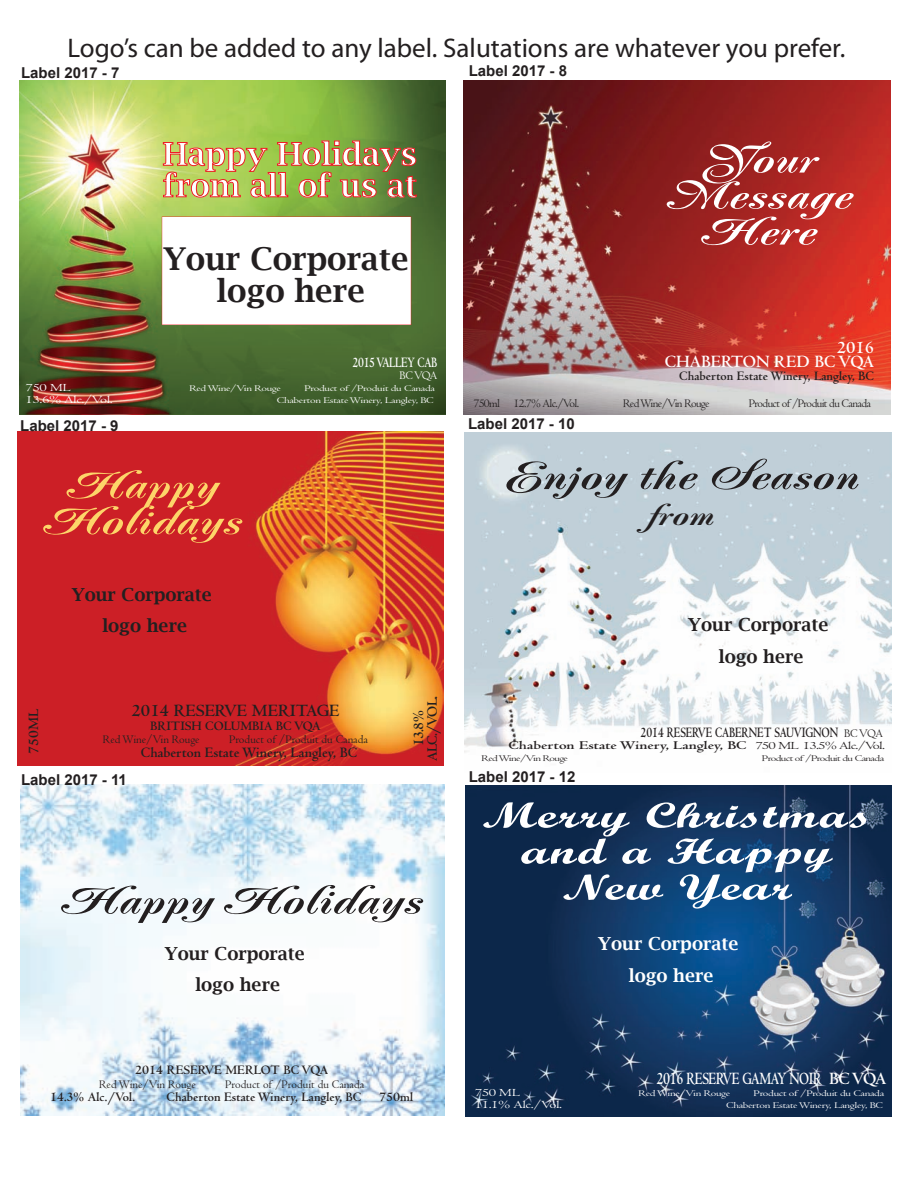
<style>
.page{position:relative;width:918px;height:1188px;background:#fff}
.page>*{position:absolute;margin:0;border:0;box-sizing:border-box;transform-origin:0 0}
.t1{font:700 36px/36px "Script";letter-spacing:.025em;color:#fff;text-align:center;scale:1.5 1}
.t2{font:500 36px "Poppl Exquisit";letter-spacing:.025em;color:#231f20;scale:1.5 1}
.t3{font:500 36px/36px "Poppl Exquisit";letter-spacing:.025em;color:#fff;text-align:center;scale:1.5 1}
.t4{font:500 36px/36px "Poppl Exquisit";letter-spacing:.025em;color:#fdd569;text-align:center;scale:1.5 1}
.t5{font:600 31.5px/31.5px "Lucida Bright";color:#fff}
.t6{font:600 31.5px/31.5px "Lucida Bright";color:#231f20;text-align:center}
.t7{font:27px "Myriad Pro";color:#231f20}
.t8{font:500 27px "Poppl Exquisit";color:#231f20;scale:1.5 1}
.t9{font:600 18px/31.5px "Lucida Bright";color:#231f20;text-align:center}
.t10{font:700 18px "Centaur MT Std";letter-spacing:-.025em;color:#fff;scale:.75 1}
.t11{font:700 18px/13.5px "Centaur MT Std";color:#fff;text-align:right}
.t12{font:600 18px/31.5px "Lucida Bright";color:#fff;text-align:center}
.t13{font:700 18px "Centaur MT Std";color:#231f20}
.t14{font:700 15px "Arial";color:#231f20}
.t15{font:700 15px/13.5px "Centaur MT Std";letter-spacing:-.005em;color:#231f20;text-align:center}
.t16{font:700 15px "Centaur MT Std";letter-spacing:-.005em;color:#231f20;scale:.75 1}
.t17{font:700 15px "Centaur MT Std";letter-spacing:-.025em;color:#fff;scale:.75 1}
.t18{font:700 13.5px "Centaur MT Std";color:#231f20}
.t19{font:700 12.3px "Centaur MT Std";color:#231f20;scale:1.33 1}
.t20{font:12px "Centaur MT Std";letter-spacing:-.015em;color:#231f20}
.t21{font:12px "Centaur MT Std";letter-spacing:-.05em;color:#231f20}
.t22{font:12px "Centaur MT Std";color:#fff}
.t23{font:11.25px "Centaur MT Std";letter-spacing:-.025em;color:#fff;scale:1.33 1}
.t24{font:9px "Centaur MT Std";letter-spacing:-.025em;color:#fff;scale:1.33 1}
.t25{font:9px "Centaur MT Std";letter-spacing:-.05em;color:#231f20;scale:1.33 1}
.s1{font-weight:400;font-size:12px}
.s2{font-weight:400;font-size:11.25px}
</style>
<div class="page">
<img style="left:20px;top:80px;width:426px;height:334px">
<img style="left:20px;top:785px;width:425px;height:330px">
<img style="left:465px;top:785px;width:426px;height:332px">
<img style="left:18px;top:431px;width:426px;height:335px">
<img style="left:465px;top:433px;width:427px;height:319px">
<img style="left:464px;top:80px;width:427px;height:334px">
<svg style="left:163px;top:141px;width:254px;height:57px"></svg>
<svg style="left:162px;top:217px;width:249px;height:108px"></svg>
<h3 class="t7" style="left:67px;top:31px;width:779px">Logo’s can be added to any label. Salutations are whatever you prefer.</h3>
<h3 class="t14" style="left:21px;top:63px;width:100px">Label 2017 - 7</h3>
<h3 class="t14" style="left:469px;top:61px;width:100px">Label 2017 - 8</h3>
<h2 class="t5" style="left:163px;top:138px;width:256px">Happy Holidays from all of us at</h2>
<h2 class="t6" style="left:163px;top:243px;width:247px">Your Corporate logo here</h2>
<h1 class="t3" style="left:664px;top:143px;width:125px">Your<br>Message<br>Here</h1>
<h3 class="t17" style="left:353px;top:354px;width:114px">2015 VALLEY CAB</h3>
<h3 class="t22" style="left:400px;top:369px;width:39px">BC VQA</h3>
<p class="t23" style="left:26px;top:381px;width:36px">750 ML</p>
<p class="t24" style="left:189px;top:383px;width:70px">Red Wine/Vin Rouge</p>
<p class="t24" style="left:304px;top:383px;width:100px">Product of /Produit du Canada</p>
<p class="t23" style="left:26px;top:393px;width:67px">13.6% Alc./Vol.</p>
<p class="t24" style="left:277px;top:395px;width:119px">Chaberton Estate Winery, Langley, BC</p>
<h3 class="t11" style="left:665px;top:342px;width:211px">2016<br>CHABERTON RED BC VQA</h3>
<h3 class="t18" style="left:679px;top:369px;width:196px">Chaberton Estate Winery, Langley, BC</h3>
<h3 class="t21" style="left:473px;top:397px;width:107px">750ml 12.7% Alc./Vol.</h3>
<h3 class="t21" style="left:623px;top:397px;width:88px">Red Wine/Vin Rouge</h3>
<h3 class="t21" style="left:749px;top:397px;width:124px">Product of /Produit du Canada</h3>
<h3 class="t14" style="left:20px;top:416px;width:100px">Label 2017 - 9</h3>
<h3 class="t14" style="left:468px;top:414px;width:108px">Label 2017 - 10</h3>
<h1 class="t4" style="left:43px;top:468px;width:132px">Happy<br>Holidays</h1>
<h3 class="t15" style="left:27px;top:754px;width:46px;rotate:-90deg">750ML</h3>
<h3 class="t9" style="left:72px;top:578px;width:142px">Your Corporate logo here</h3>
<h3 class="t13" style="left:132px;top:701px;width:209px">2014 RESERVE MERITAGE</h3>
<h3 class="t18" style="left:150px;top:718px;width:172px">BRITISH COLUMBIA BC VQA</h3>
<h3 class="t20" style="left:103px;top:733px;width:98px">Red Wine/Vin Rouge</h3>
<h3 class="t20" style="left:229px;top:733px;width:141px">Product of /Produit du Canada</h3>
<h3 class="t15" style="left:141px;top:746px;width:218px">Chaberton Estate Winery, Langley, BC</h3>
<h3 class="t15" style="left:412px;top:761px;width:66px;rotate:-90deg">13.8%<br>ALC./VOL.</h3>
<h1 class="t2" style="left:502px;top:455px;width:238px">Enjoy the Season</h1>
<h3 class="t8" style="left:646px;top:499px;width:46px">from</h3>
<h3 class="t9" style="left:688px;top:609px;width:142px">Your Corporate logo here</h3>
<h3 class="t16" style="left:641px;top:724px;width:325px">2014 RESERVE CABERNET SAUVIGNON <span class="s1">BC VQA</span></h3>
<h3 class="t19" style="left:509px;top:738px;width:285px">Chaberton Estate Winery, Langley, BC <span class="s2">750 ML 13.5% Alc./Vol.</span></h3>
<p class="t25" style="left:481px;top:753px;width:67px">Red Wine/Vin Rouge</p>
<p class="t25" style="left:762px;top:753px;width:93px">Product of /Produit du Canada</p>
<h3 class="t14" style="left:21px;top:770px;width:107px">Label 2017 - 11</h3>
<h3 class="t14" style="left:469px;top:767px;width:108px">Label 2017 - 12</h3>
<h1 class="t2" style="left:60px;top:879px;width:241px">Happy Holidays</h1>
<h3 class="t9" style="left:165px;top:938px;width:142px">Your Corporate logo here</h3>
<h3 class="t18" style="left:135px;top:1063px;width:195px">2014 RESERVE MERLOT BC VQA</h3>
<h3 class="t20" style="left:99px;top:1077px;width:98px">Red Wine/Vin Rouge</h3>
<h3 class="t20" style="left:225px;top:1077px;width:141px">Product of /Produit du Canada</h3>
<h3 class="t18" style="left:50px;top:1090px;width:86px">14.3% Alc./Vol.</h3>
<h3 class="t18" style="left:167px;top:1090px;width:196px">Chaberton Estate Winery, Langley, BC</h3>
<h3 class="t18" style="left:379px;top:1090px;width:36px">750ml</h3>
<h1 class="t1" style="left:482px;top:797px;width:261px">Merry Christmas and a Happy<br>New Year</h1>
<h3 class="t12" style="left:598px;top:928px;width:142px">Your Corporate logo here</h3>
<h3 class="t10" style="left:657px;top:1069px;width:308px">2016 RESERVE GAMAY NOIR BC VQA</h3>
<p class="t23" style="left:475px;top:1086px;width:36px">750 ML</p>
<p class="t24" style="left:639px;top:1088px;width:70px">Red Wine/Vin Rouge</p>
<p class="t24" style="left:754px;top:1088px;width:100px">Product of /Produit du Canada</p>
<p class="t23" style="left:475px;top:1098px;width:67px">11.1% Alc./Vol.</p>
<p class="t24" style="left:726px;top:1100px;width:119px">Chaberton Estate Winery, Langley, BC</p>
</div>
